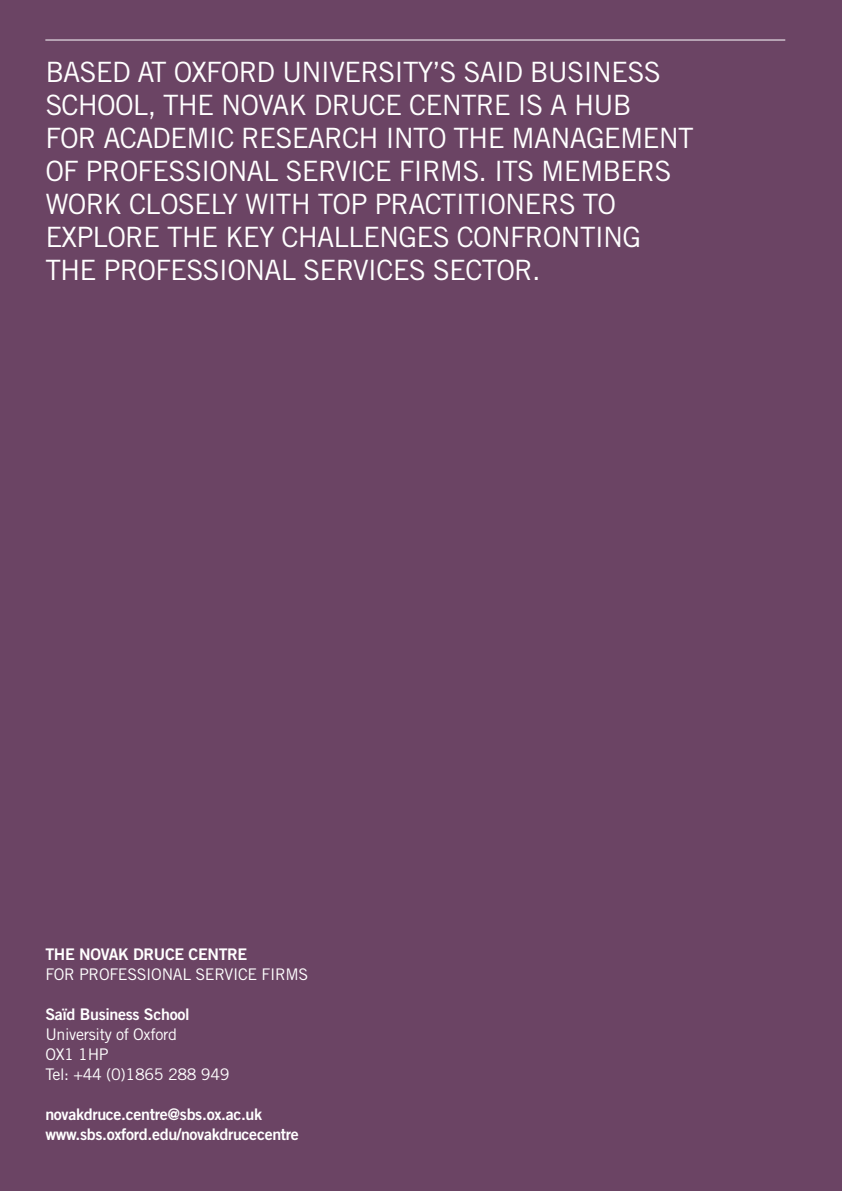
<style>
.page{position:relative;width:842px;height:1191px;background:#6b4464}
.page>*{position:absolute;margin:0;border:0;box-sizing:border-box;transform-origin:0 0}
.t1{font:28px "Trade Gothic";letter-spacing:-.03em;color:#fff}
.t2{font:16px/20px "Trade Gothic Bold Two";letter-spacing:-.02em;color:#fff}
.t3{font:16px/20px "Trade Gothic";letter-spacing:-.02em;color:#fff}
</style>
<div class="page">
<hr style="left:45px;top:40px;width:740px;height:1px;background:#fff">
<p class="t1" style="left:45px;top:55px;width:18px">BASED</p>
<p class="t1" style="left:138px;top:55px;width:54px">AT OXFORD</p>
<p class="t1" style="left:282px;top:55px;width:16px">UNIVERSI</p>
<p class="t1" style="left:403px;top:55px;width:144px">TY’S SAID BUSINESS</p>
<p class="t1" style="left:45px;top:88px;width:18px">SCHOOL</p>
<p class="t1" style="left:148px;top:88px;width:91px">, THE NOVAK</p>
<p class="t1" style="left:314px;top:88px;width:18px">DRUCE</p>
<p class="t1" style="left:409px;top:88px;width:18px">CEN</p>
<p class="t1" style="left:461px;top:88px;width:132px">TRE IS AHUB</p>
<p class="t1" style="left:45px;top:121px;width:17px">FOR</p>
<p class="t1" style="left:103px;top:121px;width:18px">ACADEMIC</p>
<p class="t1" style="left:241px;top:121px;width:18px">RESEARCH</p>
<p class="t1" style="left:385px;top:121px;width:146px">INTO THE MANAGEMEN</p>
<p class="t1" style="left:678px;top:121px;width:17px">T</p>
<p class="t1" style="left:45px;top:154px;width:58px">OF PROFESSIONAL</p>
<p class="t1" style="left:285px;top:154px;width:16px">SERVICE</p>
<p class="t1" style="left:399px;top:154px;width:17px">FIRMS</p>
<p class="t1" style="left:479px;top:154px;width:82px">. ITS MEMBERS</p>
<p class="t1" style="left:45px;top:187px;width:20px">WORK</p>
<p class="t1" style="left:129px;top:187px;width:17px">CLOSELY</p>
<p class="t1" style="left:245px;top:187px;width:147px">WITH TOP PRAC</p>
<p class="t1" style="left:441px;top:187px;width:55px">TITIONERS</p>
<p class="t1" style="left:583px;top:187px;width:32px">TO</p>
<p class="t1" style="left:45px;top:220px;width:17px">EXPLORE</p>
<p class="t1" style="left:167px;top:220px;width:75px">THE KEY</p>
<p class="t1" style="left:282px;top:220px;width:18px">CHALLENGES</p>
<p class="t1" style="left:457px;top:220px;width:19px">CONFRON</p>
<p class="t1" style="left:580px;top:220px;width:30px">TING</p>
<p class="t1" style="left:45px;top:253px;width:75px">THE PROFESSIONAL</p>
<p class="t1" style="left:303px;top:253px;width:16px">SERVICES</p>
<p class="t1" style="left:433px;top:253px;width:109px">SECTOR.</p>
<p class="t2" style="left:45px;top:944px;width:204px">The Novak Druce Centre</p>
<p class="t3" style="left:45px;top:964px;width:264px">FOR PROFESSIONAL SERVICE FIRMS</p>
<p class="t2" style="left:45px;top:1004px;width:146px">Saïd Business School</p>
<p class="t3" style="left:45px;top:1024px;width:186px">U NIVERSITY OF OXFORD<br>OX1 1HP<br>TEL: +44 (0)1865 288 949</p>
<p class="t2" style="left:45px;top:1104px;width:255px">novakdruce.centre@sbs.ox.ac.uk www.sbs.oxford.edu/novakdrucecentre</p>
</div>
